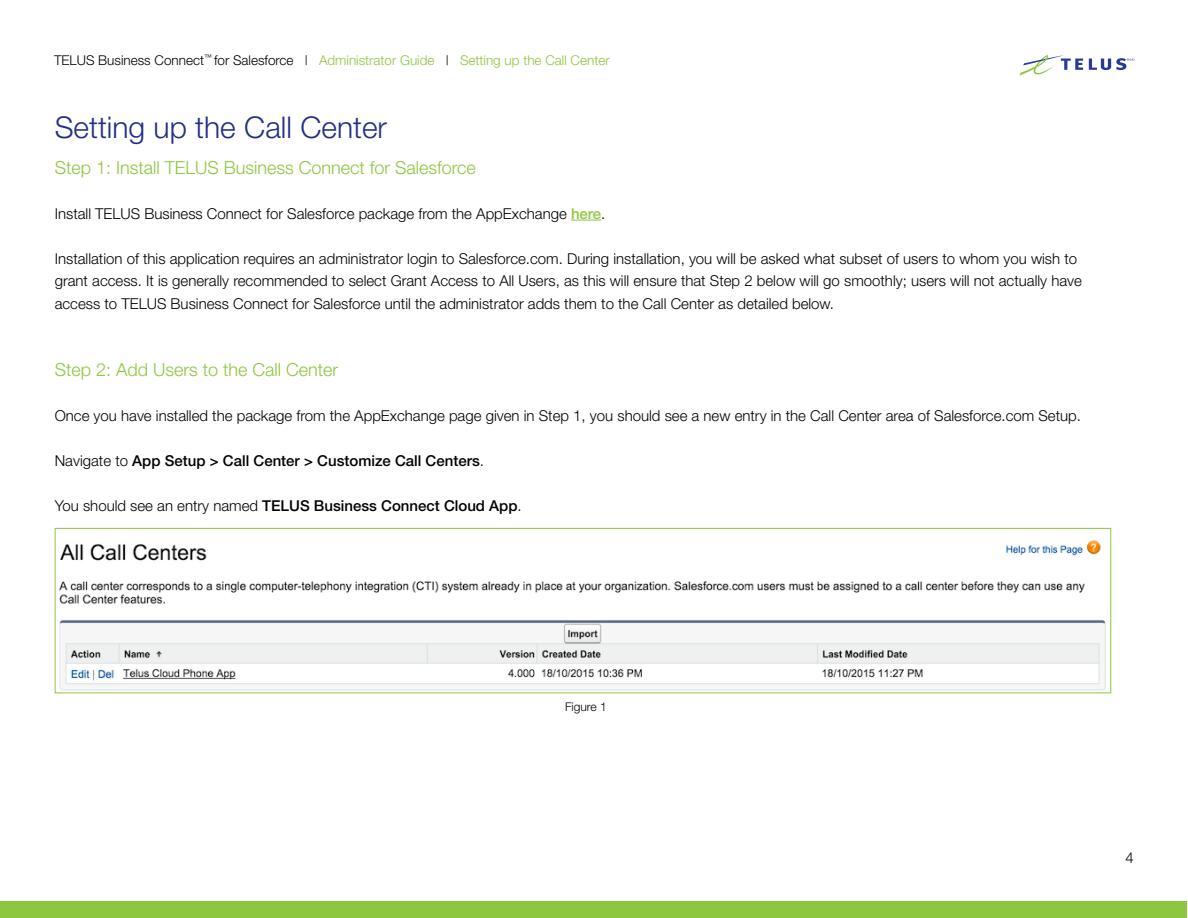
<style>
.page{position:relative;width:1188px;height:918px;background:#fff}
.page>*{position:absolute;margin:0;border:0;box-sizing:border-box;transform-origin:0 0}
.paragraph_header{font:300 30px "Helvetica Neue";color:#232f84}
.t1{font:300 18px "Helvetica Neue";color:#8dc63f}
.t2{font:300 15px/22.5px "Helvetica Neue";color:#000}
.t3{font:500 15px "Helvetica Neue";color:#000}
.t4{font:300 13.5px "Helvetica Neue";color:#8dc63f}
.t5{font:300 12px "Helvetica Neue";color:#000}
.s1{color:#000}
.s2{font-weight:500;color:#8dc63f}
.s3{font-weight:300}
</style>
<div class="page">
<div style="left:1px;top:902px;width:1186px;height:16px;background:#8dc63f"></div>
<hr style="left:571px;top:220px;width:30px;height:1px;background:#8dc63f">
<img style="left:59px;top:540px;width:1047px;height:151px">
<div style="left:55px;top:528px;width:1056px;height:165px;border:1px solid #8dc63f"></div>
<svg style="left:1020px;top:55px;width:63px;height:20px"></svg>
<svg style="left:1089px;top:58px;width:45px;height:12px"></svg>
<p class="t4" style="left:54px;top:52px;width:557px"><span class="s1">TELUS Business Connect</span><sup>™</sup> <span class="s1">for Salesforce |</span> Administrator Guide <span class="s1">|</span> Setting up the Call Center</p>
<h1 class="paragraph_header" style="left:55px;top:109px;width:334px">Setting up the Call Center</h1>
<p class="t1" style="left:55px;top:156px;width:423px">Step 1: Install TELUS Business Connect for Salesforce</p>
<p class="t2" style="left:55px;top:202px;width:552px">Install TELUS Business Connect for Salesforce package from the AppExchange <span class="s2">here</span>.</p>
<p class="t2" style="left:55px;top:247px;width:1029px">Installation of this application requires an administrator login to Salesforce.com. During installation, you will be asked what subset of users to whom you wish to grant access. It is generally recommended to select Grant Access to All Users, as this will ensure that Step 2 below will go smoothly; users will not actually have access to TELUS Business Connect for Salesforce until the administrator adds them to the Call Center as detailed below.</p>
<p class="t1" style="left:55px;top:359px;width:285px">Step 2: Add Users to the Call Center</p>
<p class="t2" style="left:55px;top:404px;width:1028px">Once you have installed the package from the AppExchange page given in Step 1, you should see a new entry in the Call Center area of Salesforce.com Setup.</p>
<p class="t3" style="left:55px;top:452px;width:431px"><span class="s3">Navigate to</span> App Setup &gt; Call Center &gt; Customize Call Centers<span class="s3">.</span></p>
<p class="t3" style="left:55px;top:497px;width:469px"><span class="s3">You should see an entry named</span> TELUS Business Connect Cloud App<span class="s3">.</span></p>
<p class="t5" style="left:565px;top:700px;width:43px">Figure 1</p>
<p class="t2" style="left:1126px;top:846px;width:10px">4</p>
</div>
